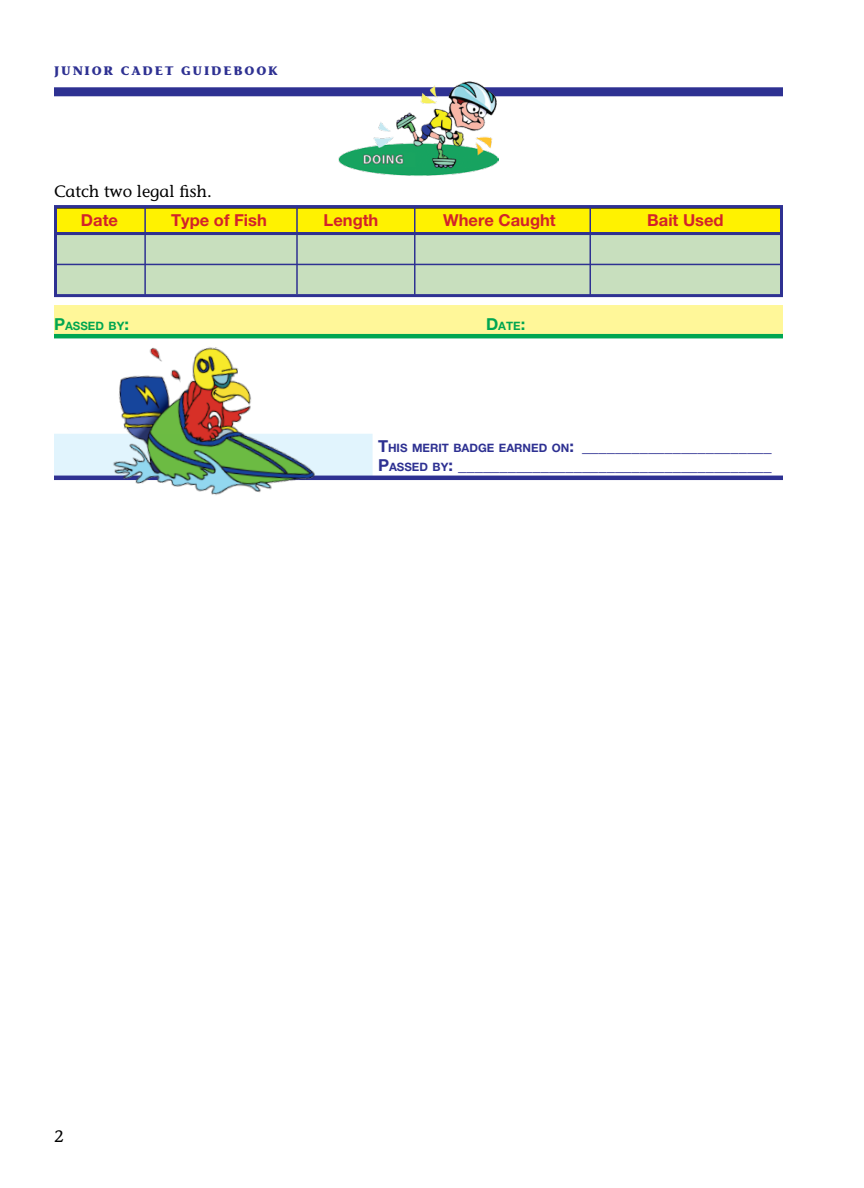
<style>
.page{position:relative;width:864px;height:1188px;background:#fff}
.page>*{position:absolute;margin:0;border:0;box-sizing:border-box;transform-origin:0 0}
.Passed_by{font:700 16.5px/19.5px "Helvetica Neue";color:#2e3192}
.Gdbk_badge_full_tex{font:700 16.5px "Helvetica Neue";color:#d2232a}
.Gdbk_badge_full_tex-2{font:16.5px "Stone Informal";color:#000}
.Stone_Bod_1{font:16.5px "Stone Informal";color:#000}
.t1{font:700 12.3px "Stone Informal";letter-spacing:.15em;color:#2e3192}
.Passed_by-2{font:700 11.55px "Helvetica Neue";color:#00a651}
.s1{font-size:16.5px}
.s2{font-size:11.55px}
</style>
<div class="page">
<div style="left:54px;top:87px;width:729px;height:9px;background:#2e3192"></div>
<div style="left:56px;top:234px;width:726px;height:62px;background:#c8dfbe"></div>
<div style="left:55px;top:208px;width:727px;height:25px;background:#fff200"></div>
<img style="left:339px;top:81px;width:159px;height:95px">
<div style="left:54px;top:205px;width:729px;height:92px;border:3px solid #2e3192"></div>
<hr style="left:54px;top:232px;width:729px;height:3px;background:#2e3192">
<hr style="left:54px;top:264px;width:729px;height:1px;background:#2e3192">
<div style="left:54px;top:305px;width:729px;height:30px;background:#fff799"></div>
<hr style="left:54px;top:334px;width:729px;height:4px;background:#00a651">
<div style="left:54px;top:434px;width:319px;height:45px;background:#e1f4fd"></div>
<hr style="left:54px;top:476px;width:729px;height:4px;background:#2e3192">
<hr style="left:144px;top:206px;width:2px;height:89px;background:#2e3192">
<hr style="left:414px;top:206px;width:2px;height:89px;background:#2e3192">
<hr style="left:590px;top:206px;width:1px;height:89px;background:#2e3192">
<hr style="left:296px;top:206px;width:2px;height:88px;background:#2e3192">
<img style="left:107px;top:347px;width:219px;height:148px">
<p class="t1" style="left:54px;top:62px;width:225px">JUNIOR CADET GUIDEBOOK</p>
<p class="Gdbk_badge_full_tex-2" style="left:54px;top:181px;width:159px">Catch two legal fish.</p>
<p class="Gdbk_badge_full_tex" style="left:81px;top:210px;width:70px">Date T</p>
<p class="Gdbk_badge_full_tex" style="left:181px;top:210px;width:120px">ype of Fish L</p>
<p class="Gdbk_badge_full_tex" style="left:333px;top:210px;width:46px">ength</p>
<p class="Gdbk_badge_full_tex" style="left:443px;top:210px;width:114px">Where Caught</p>
<p class="Gdbk_badge_full_tex" style="left:647px;top:210px;width:78px">Bait Used</p>
<p class="Passed_by-2" style="left:54px;top:318px;width:76px"><span class="s1">P</span>ASSED BY<span class="s1">:</span></p>
<p class="Passed_by-2" style="left:486px;top:318px;width:41px"><span class="s1">D</span>ATE<span class="s1">:</span></p>
<p class="Stone_Bod_1" style="left:54px;top:1127px;width:11px">2</p>
<p class="Passed_by" style="left:378px;top:436px;width:395px">T<span class="s2">HIS MERIT BADGE EARNED ON</span>: _______________________<br>P<span class="s2">ASSED BY</span>: ______________________________________</p>
</div>
